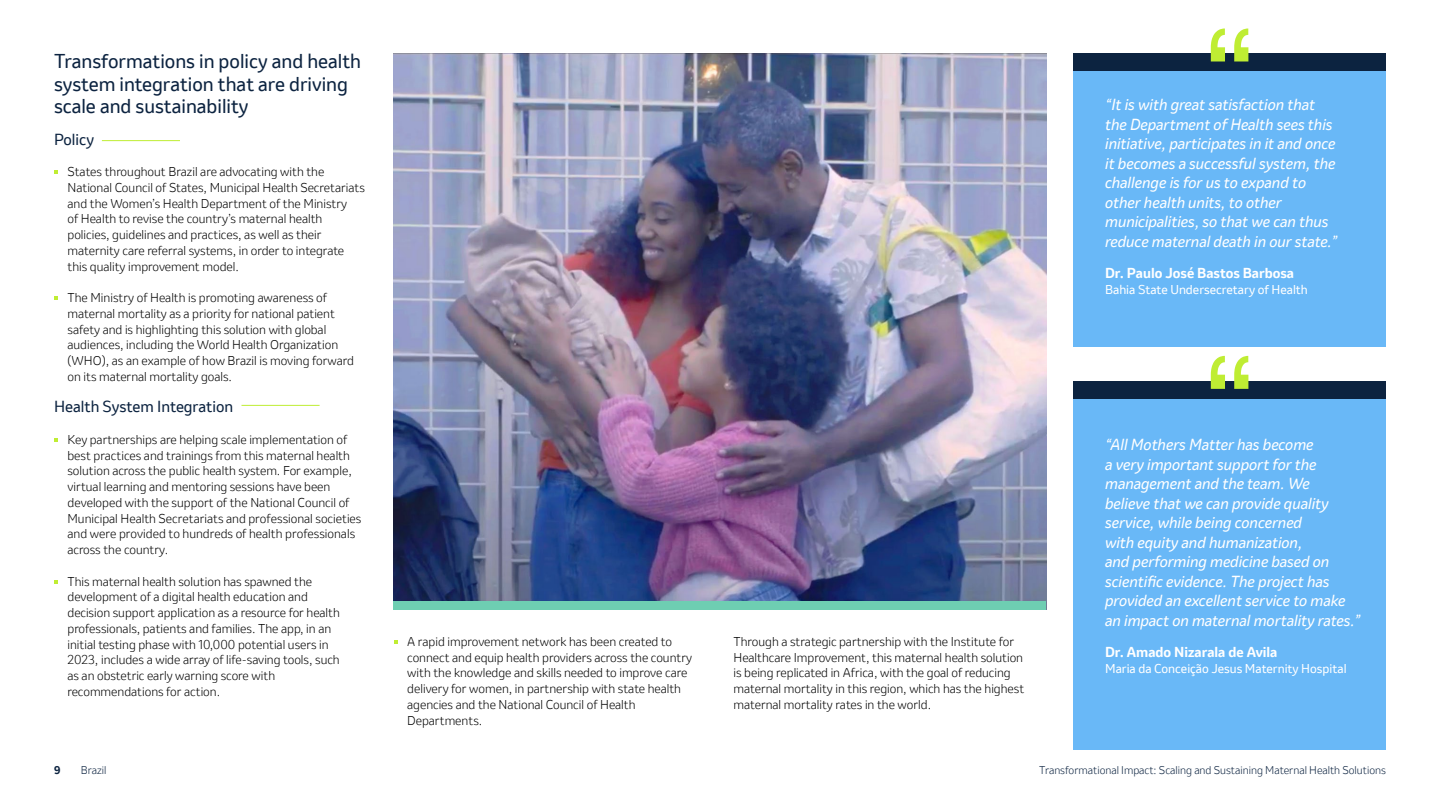
<style>
.page{position:relative;width:1440px;height:810px;background:#fff}
.page>*{position:absolute;margin:0;border:0;box-sizing:border-box;transform-origin:0 0}
.t1{font:18.75px/22.5px "Invention";color:#0c2340}
.t2{font:italic 15px/19.5px "Invention";color:#fff}
.t3{font:15px "Invention";color:#0c2340}
.t4{font:700 13.5px "Invention";color:#fff}
.t5{font:300 12px/15.8px "Invention";color:#000}
.t6{font:12px "Invention";color:#fff}
.t7{font:300 10.5px "Invention";color:#0c2340}
.t8{font:700 10.5px "Invention";color:#0c2340}
</style>
<div class="page">
<svg style="left:54px;top:170px;width:4px;height:4px"></svg>
<svg style="left:54px;top:296px;width:4px;height:4px"></svg>
<svg style="left:54px;top:438px;width:4px;height:4px"></svg>
<svg style="left:54px;top:580px;width:4px;height:3px"></svg>
<svg style="left:394px;top:640px;width:4px;height:4px"></svg>
<img style="left:394px;top:54px;width:652px;height:548px">
<div style="left:1073px;top:69px;width:313px;height:278px;background:#69b8f7"></div>
<div style="left:1073px;top:398px;width:313px;height:352px;background:#69b8f7"></div>
<div style="left:1073px;top:54px;width:313px;height:17px;background:#0c2340"></div>
<div style="left:1073px;top:381px;width:313px;height:17px;background:#0c2340"></div>
<div style="left:394px;top:602px;width:652px;height:8px;background:#6eceb2"></div>
<svg style="left:1211px;top:28px;width:37px;height:33px"></svg>
<svg style="left:1211px;top:356px;width:37px;height:33px"></svg>
<hr style="left:102px;top:140px;width:78px;height:1px;background:#bfed33">
<hr style="left:242px;top:405px;width:78px;height:1px;background:#bfed33">
<h1 class="t1" style="left:54px;top:50px;width:309px">Transformations in policy and health system integration that are driving scale and sustainability</h1>
<p class="t3" style="left:54px;top:129px;width:42px">Policy</p>
<p class="t5" style="left:67px;top:164px;width:299px">States throughout Brazil are advocating with the National Council of States, Municipal Health Secretariats and the Women’s Health Department of the Ministry<br>of Health to revise the country’s maternal health policies, guidelines and practices, as well as their maternity care referral systems, in order to integrate this quality improvement model.</p>
<p class="t5" style="left:68px;top:290px;width:288px">The Ministry of Health is promoting awareness of maternal mortality as a priority for national patient safety and is highlighting this solution with global audiences, including the World Health Organization (WHO), as an example of how Brazil is moving forward on its maternal mortality goals.</p>
<p class="t3" style="left:54px;top:396px;width:181px">Health System Integration</p>
<p class="t5" style="left:68px;top:432px;width:295px">Key partnerships are helping scale implementation of best practices and trainings from this maternal health solution across the public health system. For example, virtual learning and mentoring sessions have been developed with the support of the National Council of Municipal Health Secretariats and professional societies and were provided to hundreds of health professionals across the country.</p>
<p class="t5" style="left:67px;top:573px;width:274px">This maternal health solution has spawned the development of a digital health education and decision support application as a resource for health professionals, patients and families. The app, in an initial testing phase with 10,000 potential users in 2023, includes a wide array of life-saving tools, such as an obstetric early warning score with recommendations for action.</p>
<p class="t5" style="left:407px;top:633px;width:287px">A rapid improvement network has been created to connect and equip health providers across the country with the knowledge and skills needed to improve care delivery for women, in partnership with state health agencies and the National Council of Health Departments.</p>
<p class="t5" style="left:733px;top:633px;width:292px">Through a strategic partnership with the Institute for Healthcare Improvement, this maternal health solution is being replicated in Africa, with the goal of reducing maternal mortality in this region, which has the highest maternal mortality rates in the world.</p>
<p class="t2" style="left:1105px;top:95px;width:234px">“It is with great satisfaction that the Department of Health sees this initiative, participates in it and once it becomes a successful system, the challenge is for us to expand to other health units, to other municipalities, so that we can thus reduce maternal death in our state.”</p>
<p class="t4" style="left:1105px;top:264px;width:191px">Dr. Paulo José Bastos Barbosa</p>
<p class="t6" style="left:1105px;top:281px;width:204px">Bahia State Undersecretary of Health</p>
<p class="t2" style="left:1105px;top:435px;width:257px">“All Mothers Matter has become<br>a very important support for the management and the team. We<br>believe that we can provide quality service, while being concerned<br>with equity and humanization,<br>and performing medicine based on scientific evidence. The project has provided an excellent service to make an impact on maternal mortality rates.”</p>
<p class="t4" style="left:1105px;top:642px;width:174px">Dr. Amado Nizarala de Avila</p>
<p class="t6" style="left:1105px;top:660px;width:243px">Maria da Conceição Jesus Maternity Hospital</p>
<p class="t8" style="left:54px;top:762px;width:8px">9</p>
<p class="t7" style="left:81px;top:762px;width:27px">Brazil</p>
<p class="t7" style="left:1039px;top:762px;width:348px">Transformational Impact: Scaling and Sustaining Maternal Health Solutions</p>
</div>
